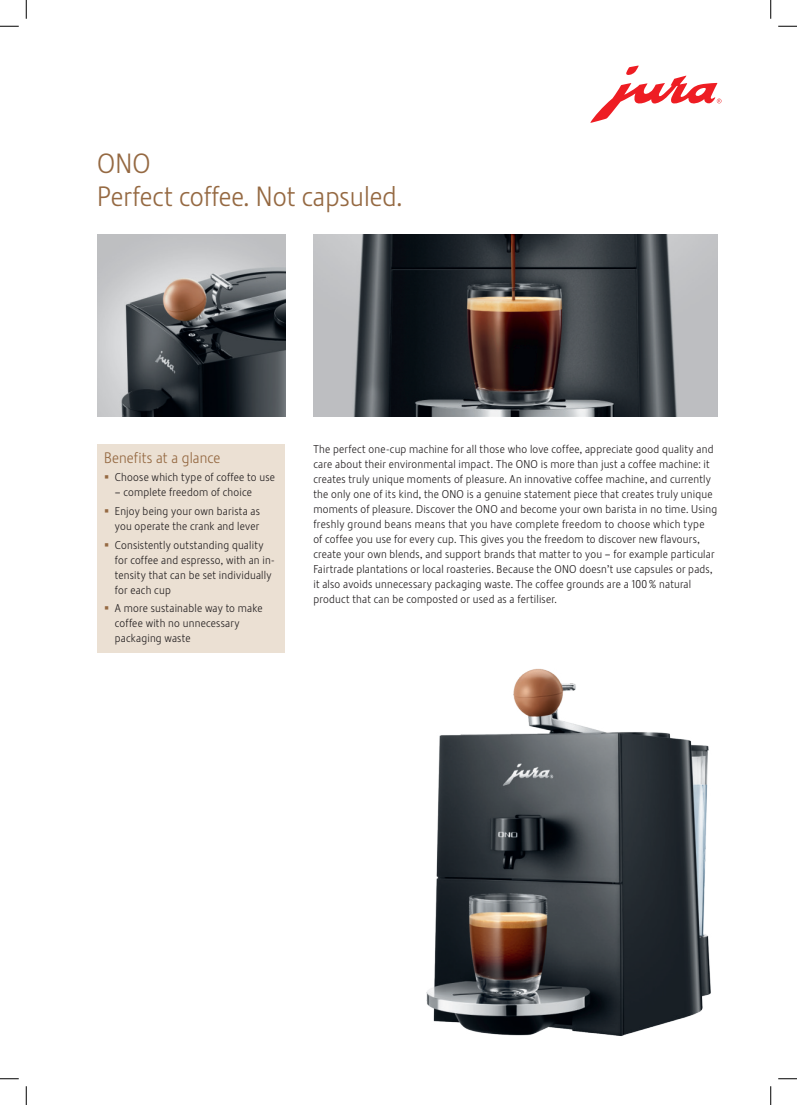
<style>
.page{position:relative;width:797px;height:1105px;background:#fff}
.page>*{position:absolute;margin:0;border:0;box-sizing:border-box;transform-origin:0 0}
.t1{font:27.5px/32.5px "Stalemate Pro 2 J Light";color:#956942}
.t2{font:15px "Stalemate Pro 2 J Light";letter-spacing:.005em;color:#956942}
.t3{font:11.25px/15px "Stalemate Pro 2 J Light";letter-spacing:.02em;color:#231f20}
</style>
<div class="page">
<svg style="left:590px;top:66px;width:131px;height:57px"></svg>
<img style="left:313px;top:234px;width:404px;height:182px">
<img style="left:426px;top:668px;width:285px;height:368px">
<img style="left:97px;top:234px;width:188px;height:182px">
<div style="left:97px;top:444px;width:188px;height:209px;background:#ebe0d3"></div>
<svg style="left:0;top:25px;width:19px;height:2px"></svg>
<svg style="left:778px;top:25px;width:19px;height:2px"></svg>
<svg style="left:0;top:1078px;width:19px;height:1px"></svg>
<svg style="left:778px;top:1078px;width:19px;height:1px"></svg>
<svg style="left:25px;top:0;width:2px;height:19px"></svg>
<svg style="left:25px;top:1086px;width:2px;height:19px"></svg>
<svg style="left:770px;top:0;width:1px;height:19px"></svg>
<svg style="left:770px;top:1086px;width:1px;height:19px"></svg>
<h1 class="t1" style="left:97px;top:148px;width:307px">ONO<br>Perfect coffee. Not capsuled.</h1>
<h2 class="t2" style="left:104px;top:449px;width:118px">Benefits at a glance</h2>
<p class="t3" style="left:115px;top:470px;width:162px">Choose which type of coffee to use</p>
<p class="t3" style="left:115px;top:483px;width:147px;line-height:18.5px">– complete freedom of choice<br>Enjoy being your own barista as</p>
<p class="t3" style="left:115px;top:517px;width:150px;line-height:18.5px">you operate the crank and lever<br>Consistently outstanding quality</p>
<p class="t3" style="left:115px;top:552px;width:161px">for coffee and espresso, with an in&shy;tensity that can be set individually for each cup</p>
<p class="t3" style="left:115px;top:601px;width:149px">A more sustainable way to make coffee with no unnecessary packaging waste</p>
<p class="t3" style="left:313px;top:442px;width:405px">The perfect one-cup machine for all those who love coffee, appreciate good quality and care about their environmental impact. The ONO is more than just a coffee machine: it creates truly unique moments of pleasure. An innovative coffee machine, and currently the only one of its kind, the ONO is a genuine statement piece that creates truly unique moments of pleasure. Discover the ONO and become your own barista in no time. Using freshly ground beans means that you have complete freedom to choose which type<br>of coffee you use for every cup. This gives you the freedom to discover new flavours, create your own blends, and support brands that matter to you – for example particular Fairtrade plantations or local roasteries. Because the ONO doesn’t use capsules or pads, it also avoids unnecessary packaging waste. The coffee grounds are a 100% natural product that can be composted or used as a fertiliser.</p>
</div>
